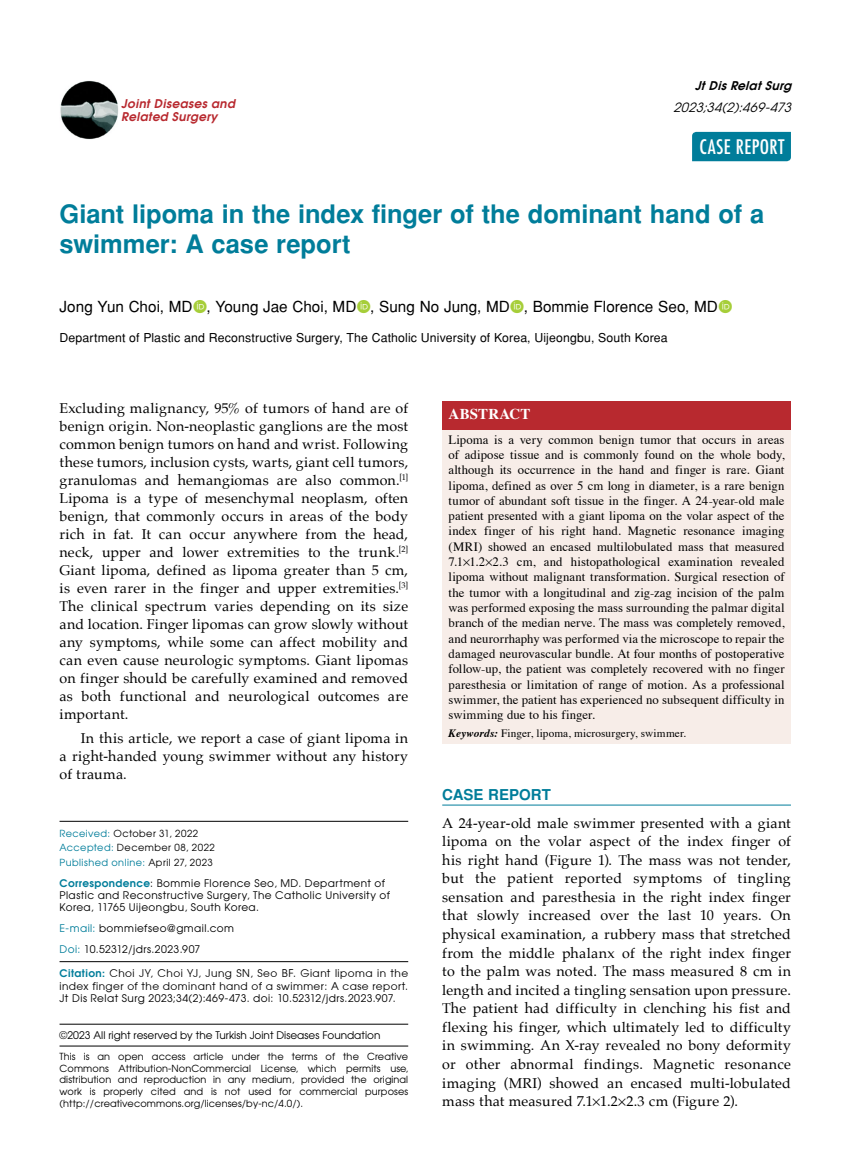
<style>
.page{position:relative;width:859px;height:1170px;background:#fff}
.page>*{position:absolute;margin:0;border:0;box-sizing:border-box;transform-origin:0 0}
.t1{font:700 25.5px/30.6px "Helvetica Tr";color:#007d9a}
.t2{font:500 condensed 19.5px "Futura";letter-spacing:.02em;color:#fff}
.t3{font:15.3px "Helvetica Normal Tr";color:#000}
.t4{font:700 15px "Helvetica Tr";letter-spacing:.005em;color:#007d9a}
.t5{font:700 15px "Times";letter-spacing:.01em;color:#fff}
.t6{font:14.25px/18px "Palatino";letter-spacing:.015em;color:#000;text-align:justify}
.t7{font:12.75px/15.3px "Times";letter-spacing:.005em;color:#000;text-align:justify}
.t8{font:italic 12.75px "Avant Garde Tr";color:#000}
.t9{font:12.3px "Helvetica Normal Tr";letter-spacing:.01em;color:#000}
.t10{font:12px/13.5px "Avant Garde Bold Italic Tr";letter-spacing:.03em;color:#b8292f}
.t11{font:italic 12px "Avant Garde Bold Tr";color:#000}
.t12{font:11.25px "Times";letter-spacing:.01em;color:#000}
.t13{font:10.5px/12.3px "Avant Garde Tr";letter-spacing:.04em;color:#000}
.t14{font:10.5px/12.6px "Avant Garde";letter-spacing:.04em;color:#000}
.t15{font:10.5px "Avant Garde Tr";color:#000}
.t16{font:9.75px/11.7px "Avant Garde Tr";letter-spacing:.025em;color:#000;text-align:justify}
.t17{font:9.75px/14.4px "Avant Garde Tr";letter-spacing:.045em;color:#000}
.s1{color:#007d9a}
.s2{font-family:"Avant Garde Bold Tr";color:#007d9a}
.s3{font-family:"Avant Garde Tr"}
.s4{font-weight:700;font-style:italic}
</style>
<div class="page">
<img style="left:60px;top:81px;width:59px;height:58px">
<div style="left:692px;top:132px;width:99px;height:29px;background:#007d9a"></div>
<div style="left:442px;top:427px;width:349px;height:316px;background:#f7ede8"></div>
<div style="left:442px;top:401px;width:349px;height:28px;background:#b8292f"></div>
<hr style="left:442px;top:804px;width:349px;height:1px;background:#007d9a">
<hr style="left:60px;top:961px;width:348px;height:1px;background:#000">
<hr style="left:60px;top:821px;width:348px;height:1px;background:#000">
<hr style="left:60px;top:1045px;width:348px;height:1px;background:#000">
<hr style="left:60px;top:1023px;width:348px;height:1px;background:#000">
<p class="t10" style="left:121px;top:96px;width:115px">Joint Diseases and<br>Related Surgery</p>
<p class="t11" style="left:695px;top:77px;width:102px">JtDisRelatSurg</p>
<p class="t8" style="left:673px;top:99px;width:123px">2023;34(2):469-473</p>
<h2 class="t2" style="left:699px;top:135px;width:87px">CASE REPORT</h2>
<h1 class="t1" style="left:60px;top:198px;width:706px">Giant lipoma in the index finger of the dominant hand of a swimmer: A case report</h1>
<p class="t3" style="left:60px;top:297px;width:660px">Jong Yun Choi, MD , Young Jae Choi, MD , Sung No Jung, MD , Bommie Florence Seo, MD</p>
<p class="t9" style="left:60px;top:331px;width:610px">Department of Plastic and Reconstructive Surgery, The Catholic University of Korea, Uijeongbu, South Korea</p>
<p class="t6" style="left:60px;top:398px;width:350px">Excluding malignancy, 95% of tumors of hand are of benign origin. Non-neoplastic ganglions are the most common benign tumors on hand and wrist. Following these tumors, inclusion cysts, warts, giant cell tumors, granulomas and hemangiomas are also common.<sup>[1] </sup>Lipoma is a type of mesenchymal neoplasm, often benign, that commonly occurs in areas of the body rich in fat. It can occur anywhere from the head, neck, upper and lower extremities to the trunk.<sup>[2] </sup>Giant lipoma, defined as lipoma greater than 5 cm, is even rarer in the finger and upper extremities.<sup>[3] </sup>The clinical spectrum varies depending on its size and location. Finger lipomas can grow slowly without any symptoms, while some can affect mobility and can even cause neurologic symptoms. Giant lipomas on finger should be carefully examined and removed as both functional and neurological outcomes are important.</p>
<p class="t6" style="left:60px;top:729px;width:350px;text-indent:21px">In this article, we report a case of giant lipoma in a right-handed young swimmer without any history of trauma.</p>
<p class="t17" style="left:60px;top:826px;width:157px"><span class="s1">Received:</span> October 31, 2022<br><span class="s1">Accepted:</span> December 08, 2022<br><span class="s1">Published online:</span> April 27, 2023</p>
<p class="t13" style="left:60px;top:876px;width:332px"><span class="s2">Correspondence</span>: Bommie Florence Seo, MD. Department of<br>Plastic and Reconstructive Surgery, The Catholic University of<br>Korea, 11765 Uijeongbu, South Korea.</p>
<p class="t13" style="left:60px;top:917px;width:176px;line-height:20.9px"><span class="s1">E-mail:</span> bommiefseo@gmail.com<br><span class="s1">Doi:</span> 10.52312/jdrs.2023.907</p>
<p class="t14" style="left:60px;top:966px;width:350px"><span class="s2">Citation:</span> Choi JY, Choi YJ, Jung SN, Seo BF. Giant lipoma in the index finger of the dominant hand of a swimmer: A case report<span class="s3">.</span></p>
<p class="t13" style="left:60px;top:992px;width:338px">Jt Dis Relat Surg 2023;34(2):469-473. doi: 10.52312/jdrs.2023.907.</p>
<p class="t15" style="left:60px;top:1028px;width:322px">©2023 All right reserved by the Turkish Joint Diseases Foundation</p>
<p class="t16" style="left:60px;top:1050px;width:350px">This is an open access article under the terms of the Creative Commons Attribution-NonCommercial License, which permits use, distribution and reproduction in any medium, provided the original work is properly cited and is not used for commercial purposes (http://creativecommons.org/licenses/by-nc/4.0/).</p>
<p class="t5" style="left:449px;top:399px;width:83px">ABSTRACT</p>
<p class="t7" style="left:449px;top:430px;width:337px">Lipoma is a very common benign tumor that occurs in areas of adipose tissue and is commonly found on the whole body, although its occurrence in the hand and finger is rare. Giant lipoma, defined as over 5 cm long in diameter, is a rare benign tumor of abundant soft tissue in the finger. A 24-year-old male patient presented with a giant lipoma on the volar aspect of the index finger of his right hand. Magnetic resonance imaging (MRI) showed an encased multilobulated mass that measured 7.1 1.2 2.3 cm, and histopathological examination revealed lipoma without malignant transformation. Surgical resection of the tumor with a longitudinal and zig-zag incision of the palm was performed exposing the mass surrounding the palmar digital branch of the median nerve. The mass was completely removed, and neurorrhaphy was performed via the microscope to repair the damaged neurovascular bundle. At four months of postoperative follow-up, the patient was completely recovered with no finger paresthesia or limitation of range of motion. As a professional swimmer, the patient has experienced no subsequent difficulty in swimming due to his finger.</p>
<p class="t12" style="left:449px;top:722px;width:239px"><span class="s4">Keywords:</span> Finger, lipoma, microsurgery, swimmer.</p>
<p class="t4" style="left:442px;top:786px;width:110px">CASE REPORT</p>
<p class="t6" style="left:442px;top:813px;width:350px;line-height:18.6px">A 24-year-old male swimmer presented with a giant lipoma on the volar aspect of the index finger of his right hand (Figure 1). The mass was not tender, but the patient reported symptoms of tingling sensation and paresthesia in the right index finger that slowly increased over the last 10 years. On physical examination, a rubbery mass that stretched from the middle phalanx of the right index finger to the palm was noted. The mass measured 8 cm in length and incited a tingling sensation upon pressure.<br>The patient had difficulty in clenching his fist and flexing his finger, which ultimately led to difficulty in swimming. An X-ray revealed no bony deformity or other abnormal findings. Magnetic resonance imaging (MRI) showed an encased multi-lobulated mass that measured 7.1 1.2 2.3 cm (Figure 2).</p>
</div>
